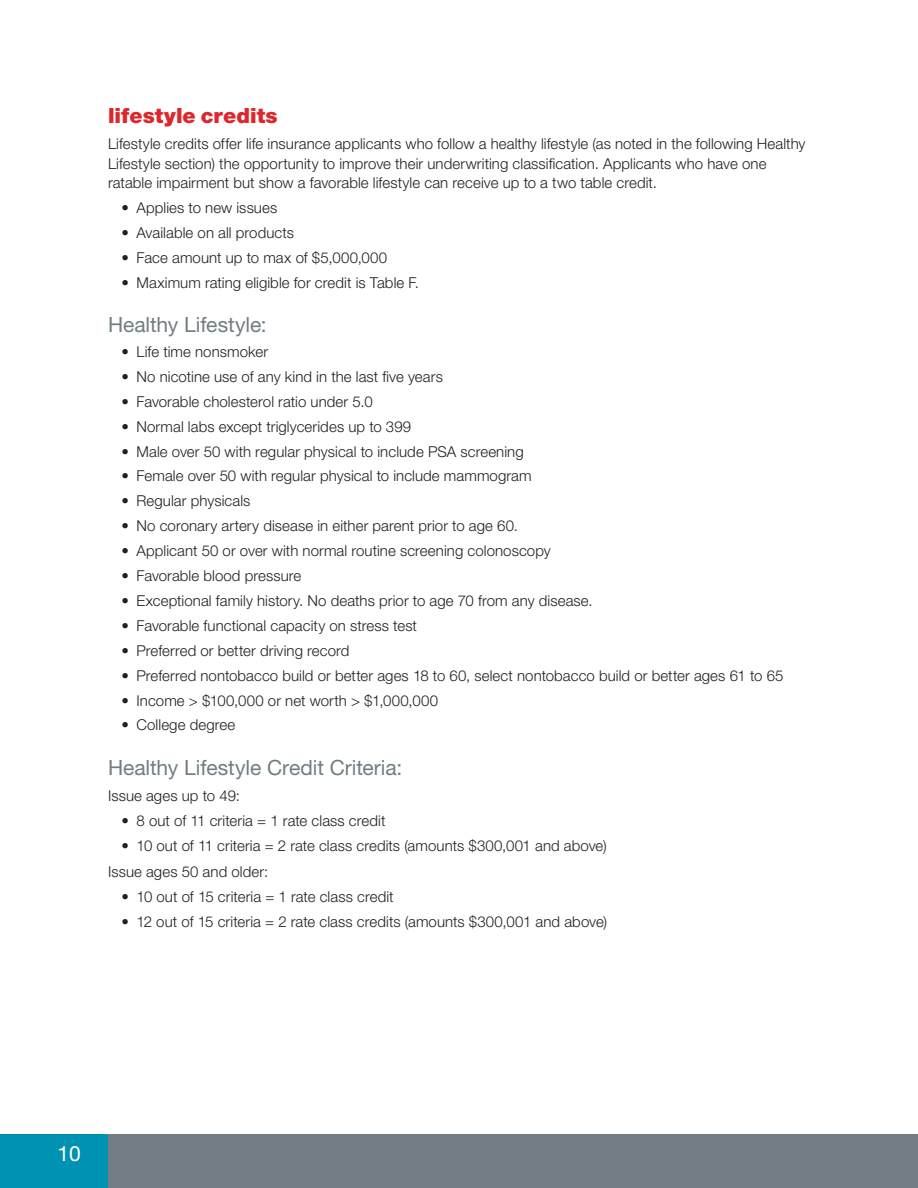
<style>
.page{position:relative;width:918px;height:1188px;background:#fff}
.page>*{position:absolute;margin:0;border:0;box-sizing:border-box;transform-origin:0 0}
.t1{font:21px "Helvetica Neue LT Std";letter-spacing:-.005em;color:#717d83}
.t2{font:900 21px "Helvetica Neue LT Std";letter-spacing:.005em;color:#dc272d}
.t3{font:21px "Helvetica Neue LT Std";color:#fff}
.t4{font:300 15px/19.5px "Helvetica Neue LT Std";letter-spacing:.005em;color:#231f20}
</style>
<div class="page">
<div style="left:0;top:1134px;width:918px;height:54px;background:#717d83"></div>
<div style="left:0;top:1134px;width:108px;height:54px;background:#0092b3"></div>
<h1 class="t2" style="left:108px;top:103px;width:171px">lifestyle credits</h1>
<p class="t4" style="left:108px;top:134px;width:699px">Lifestyle credits offer life insurance applicants who follow a healthy lifestyle (as noted in the following Healthy<br>Lifestyle section) the opportunity to improve their underwriting classification. Applicants who have one ratable impairment but show a favorable lifestyle can receive up to a two table credit.</p>
<p class="t4" style="left:122px;top:198px;width:157px">• Applies to new issues</p>
<p class="t4" style="left:122px;top:223px;width:174px">• Available on all products</p>
<p class="t4" style="left:122px;top:248px;width:267px">• Face amount up to max of $5,000,000</p>
<p class="t4" style="left:122px;top:272px;width:299px">• Maximum rating eligible for credit is Table F.</p>
<h1 class="t1" style="left:108px;top:312px;width:160px">Healthy Lifestyle:</h1>
<p class="t4" style="left:122px;top:342px;width:148px">• Life time nonsmoker</p>
<p class="t4" style="left:122px;top:366px;width:323px">• No nicotine use of any kind in the last five years</p>
<p class="t4" style="left:122px;top:391px;width:253px">• Favorable cholesterol ratio under 5.0</p>
<p class="t4" style="left:122px;top:416px;width:291px">• Normal labs except triglycerides up to 399</p>
<p class="t4" style="left:122px;top:441px;width:404px">• Male over 50 with regular physical to include PSA screening</p>
<p class="t4" style="left:122px;top:466px;width:412px">• Female over 50 with regular physical to include mammogram</p>
<p class="t4" style="left:122px;top:491px;width:131px">• Regular physicals</p>
<p class="t4" style="left:122px;top:516px;width:398px">• No coronary artery disease in either parent prior to age 60.</p>
<p class="t4" style="left:122px;top:541px;width:431px">• Applicant 50 or over with normal routine screening colonoscopy</p>
<p class="t4" style="left:122px;top:566px;width:181px">• Favorable blood pressure</p>
<p class="t4" style="left:122px;top:591px;width:473px">• Exceptional family history. No deaths prior to age 70 from any disease.</p>
<p class="t4" style="left:122px;top:615px;width:297px">• Favorable functional capacity on stress test</p>
<p class="t4" style="left:122px;top:640px;width:229px">• Preferred or better driving record</p>
<p class="t4" style="left:122px;top:665px;width:663px">• Preferred nontobacco build or better ages 18 to 60, select nontobacco build or better ages 61 to 65</p>
<p class="t4" style="left:122px;top:690px;width:318px">• Income &gt; $100,000 or net worth &gt; $1,000,000</p>
<p class="t4" style="left:122px;top:715px;width:115px">• College degree</p>
<h1 class="t1" style="left:108px;top:755px;width:296px">Healthy Lifestyle Credit Criteria:</h1>
<p class="t4" style="left:108px;top:786px;width:133px">Issue ages up to 49:</p>
<p class="t4" style="left:122px;top:810px;width:266px">• 8 out of 11 criteria = 1 rate class credit</p>
<p class="t4" style="left:108px;top:832px;width:500px;line-height:26.2px;text-indent:14px">• 10 out of 11 criteria = 2 rate class credits (amounts $300,001 and above)<br>Issue ages 50 and older:</p>
<p class="t4" style="left:122px;top:887px;width:274px">• 10 out of 15 criteria = 1 rate class credit</p>
<p class="t4" style="left:122px;top:911px;width:487px">• 12 out of 15 criteria = 2 rate class credits (amounts $300,001 and above)</p>
<h1 class="t3" style="left:58px;top:1141px;width:25px">10</h1>
</div>
